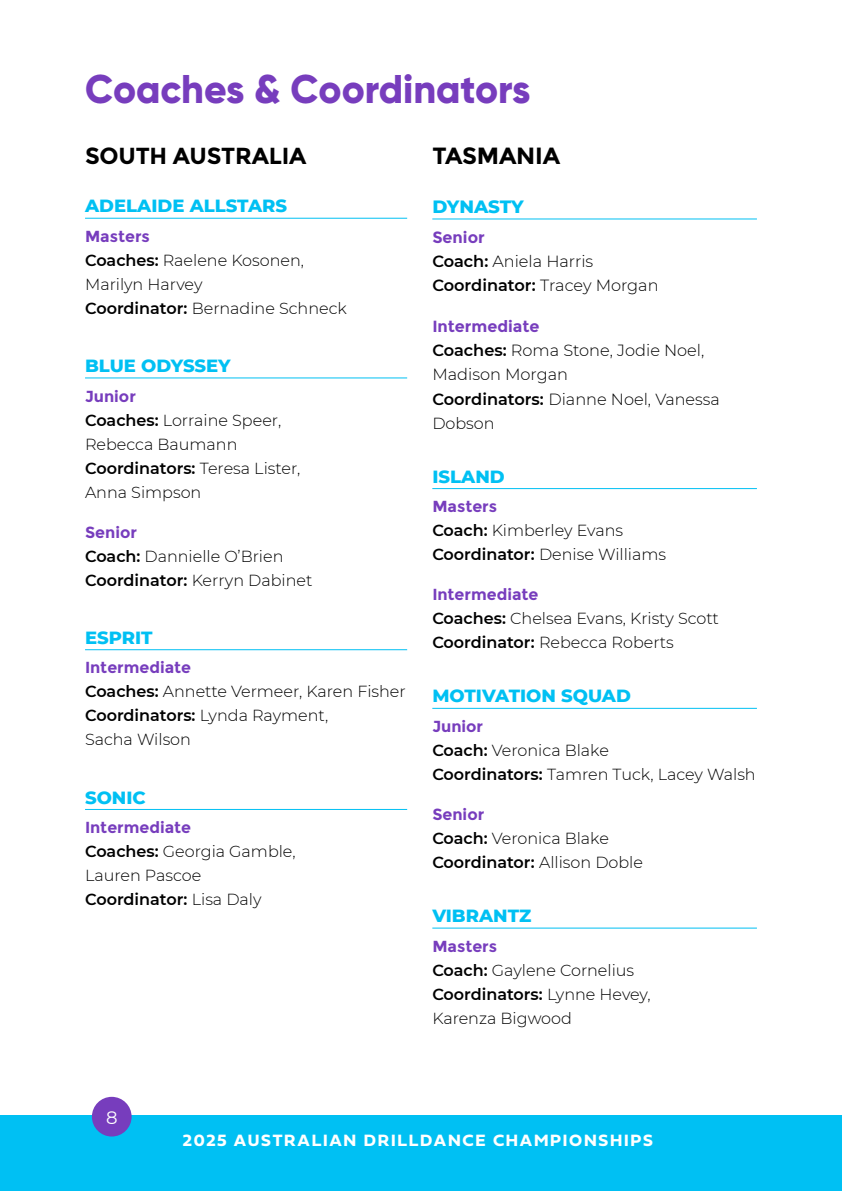
<style>
.page{position:relative;width:842px;height:1191px;background:#fff}
.page>*{position:absolute;margin:0;border:0;box-sizing:border-box;transform-origin:0 0}
.t1{font:800 40px "Gilroy";color:#773dbd}
.t2{font:700 23.4px "Montserrat";letter-spacing:-.01em;color:#000}
.t3{font:700 23.2px "Montserrat";letter-spacing:-.01em;color:#000}
.t4{font:800 18.2px "Montserrat";letter-spacing:-.005em;color:#00c0f3}
.t5{font:800 18px "Montserrat";color:#00c0f3}
.t6{font:18px "Montserrat";color:#fff}
.t7{font:17px "Fieldwork Geo Bold";letter-spacing:.1em;color:#fff}
.t8{font:300 16.2px/24.2px "Montserrat";color:#000}
.t9{font:600 16.2px "Montserrat";color:#000}
.t10{font:700 16.2px "Montserrat";color:#773dbd}
.t11{font:300 16px/24px "Montserrat";color:#000}
.t12{font:700 16px "Montserrat";color:#773dbd}
.t13{font:600 16px "Montserrat";color:#000}
.s1{font-weight:600}
.s2{font-weight:300}
.s3{font-weight:300;font-size:16px}
.s4{font-weight:700;color:#773dbd}
</style>
<div class="page">
<hr style="left:85px;top:218px;width:322px;height:1px;background:#00c0f3">
<hr style="left:85px;top:377px;width:322px;height:1px;background:#00c0f3">
<hr style="left:85px;top:649px;width:322px;height:1px;background:#00c0f3">
<hr style="left:85px;top:809px;width:322px;height:1px;background:#00c0f3">
<hr style="left:432px;top:219px;width:325px;height:1px;background:#00c0f3">
<hr style="left:432px;top:488px;width:325px;height:1px;background:#00c0f3">
<hr style="left:432px;top:708px;width:325px;height:1px;background:#00c0f3">
<hr style="left:432px;top:927px;width:325px;height:1px;background:#00c0f3">
<div style="left:0;top:1115px;width:842px;height:76px;background:#00c0f3"></div>
<div style="left:92px;top:1096px;width:40px;height:40px;background:#773dbd;border-radius:50%"></div>
<p class="t1" style="left:85px;top:64px;width:447px">Coaches &amp; Coordinators</p>
<p class="t3" style="left:85px;top:142px;width:223px">SOUTH AUSTRALIA</p>
<p class="t5" style="left:85px;top:193px;width:204px">ADELAIDE ALLSTARS</p>
<p class="t12" style="left:85px;top:227px;width:66px">Masters</p>
<p class="t11" style="left:85px;top:248px;width:220px"><span class="s1">Coaches:</span> Raelene Kosonen,<br>Marilyn Harvey</p>
<p class="t11" style="left:85px;top:296px;width:263px"><span class="s1">Coordinator:</span> Bernadine Schneck</p>
<p class="t5" style="left:85px;top:352px;width:147px">BLUE ODYSSEY</p>
<p class="t12" style="left:85px;top:386px;width:52px">Junior</p>
<p class="t11" style="left:85px;top:407px;width:198px"><span class="s1">Coaches:</span> Lorraine Speer,<br>Rebecca Baumann</p>
<p class="t11" style="left:85px;top:455px;width:217px"><span class="s1">Coordinators:</span> Teresa Lister,<br>Anna Simpson</p>
<p class="t12" style="left:85px;top:522px;width:53px">Senior</p>
<p class="t11" style="left:85px;top:543px;width:200px"><span class="s1">Coach:</span> Dannielle O’Brien</p>
<p class="t11" style="left:85px;top:567px;width:229px"><span class="s1">Coordinator:</span> Kerryn Dabinet</p>
<p class="t5" style="left:85px;top:624px;width:69px">ESPRIT</p>
<p class="t12" style="left:85px;top:658px;width:108px">Intermediate</p>
<p class="t11" style="left:85px;top:679px;width:322px"><span class="s1">Coaches:</span> Annette Vermeer, Karen Fisher</p>
<p class="t11" style="left:85px;top:703px;width:245px"><span class="s1">Coordinators:</span> Lynda Rayment,<br>Sacha Wilson</p>
<p class="t5" style="left:85px;top:784px;width:62px">SONIC</p>
<p class="t12" style="left:85px;top:818px;width:108px">Intermediate</p>
<p class="t11" style="left:85px;top:839px;width:212px"><span class="s1">Coaches:</span> Georgia Gamble,<br>Lauren Pascoe</p>
<p class="t13" style="left:85px;top:888px;width:178px">Coordinator: <span class="s2">Lisa Daly</span></p>
<p class="t2" style="left:432px;top:142px;width:129px">TASMANIA</p>
<p class="t4" style="left:432px;top:193px;width:93px">DYNASTY</p>
<p class="t10" style="left:432px;top:228px;width:54px">Senior</p>
<p class="t8" style="left:432px;top:249px;width:162px"><span class="s1">Coach:</span> Aniela Harris</p>
<p class="t9" style="left:432px;top:274px;width:228px">Coordinator: <span class="s2">Tracey Morgan</span></p>
<p class="t10" style="left:432px;top:316px;width:109px">Intermediate</p>
<p class="t8" style="left:432px;top:338px;width:274px"><span class="s1">Coaches:</span> Roma Stone, Jodie Noel,<br>Madison Morgan</p>
<p class="t9" style="left:432px;top:387px;width:289px">Coordinators: <span class="s2">Dianne Noel,</span> <span class="s3">Vanessa</span></p>
<p class="t11" style="left:432px;top:410px;width:64px">Dobson</p>
<p class="t5" style="left:432px;top:463px;width:74px">ISLAND</p>
<p class="t12" style="left:432px;top:497px;width:66px">Masters</p>
<p class="t11" style="left:432px;top:518px;width:192px"><span class="s1">Coach:</span> Kimberley Evans</p>
<p class="t11" style="left:432px;top:542px;width:235px"><span class="s1">Coordinator:</span> Denise Williams</p>
<p class="t11" style="left:432px;top:582px;width:288px"><span class="s4">Intermediate<br></span><span class="s1">Coaches:</span> Chelsea Evans, Kristy Scott</p>
<p class="t11" style="left:432px;top:630px;width:243px"><span class="s1">Coordinator:</span> Rebecca Roberts</p>
<p class="t5" style="left:432px;top:683px;width:200px">MOTIVATION SQUAD</p>
<p class="t11" style="left:432px;top:714px;width:178px"><span class="s4">Junior<br></span><span class="s1">Coach:</span> Veronica Blake</p>
<p class="t11" style="left:432px;top:762px;width:325px"><span class="s1">Coordinators:</span> Tamren Tuck, Lacey Walsh</p>
<p class="t12" style="left:432px;top:805px;width:53px">Senior</p>
<p class="t11" style="left:432px;top:826px;width:178px"><span class="s1">Coach:</span> Veronica Blake</p>
<p class="t13" style="left:432px;top:851px;width:212px">Coordinator: <span class="s2">Allison Doble</span></p>
<p class="t5" style="left:432px;top:902px;width:101px">VIBRANTZ</p>
<p class="t12" style="left:432px;top:936px;width:66px">Masters</p>
<p class="t11" style="left:432px;top:957px;width:203px"><span class="s1">Coach:</span> Gaylene Cornelius</p>
<p class="t11" style="left:432px;top:981px;width:220px"><span class="s1">Coordinators:</span> Lynne Hevey,<br>Karenza Bigwood</p>
<p class="t6" style="left:106px;top:1104px;width:13px">8</p>
<p class="t7" style="left:183px;top:1127px;width:471px">2025 AUSTRALIAN DRILLDANCE CHAMPIONSHIPS</p>
</div>
